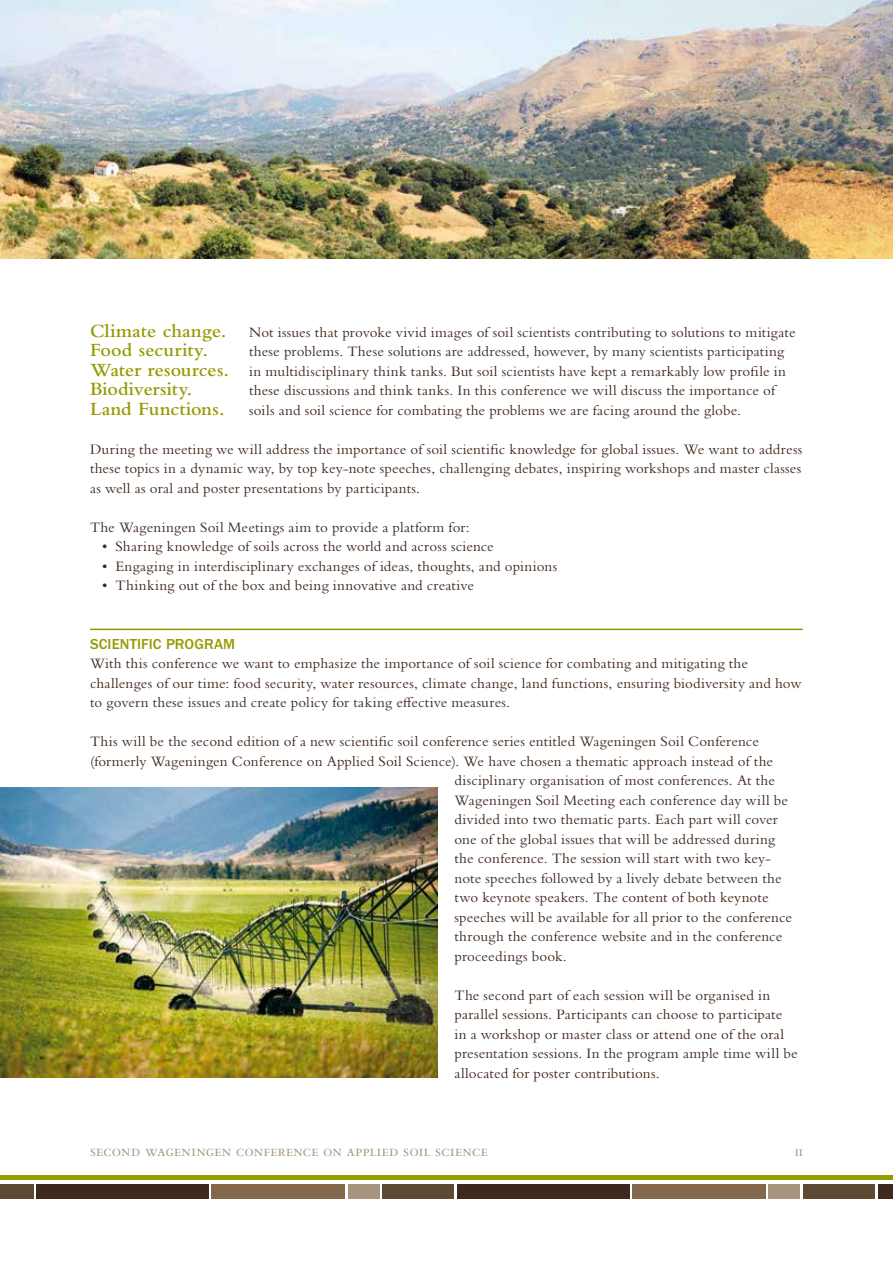
<style>
.page{position:relative;width:893px;height:1263px;background:#fff}
.page>*{position:absolute;margin:0;border:0;box-sizing:border-box;transform-origin:0 0}
.t1{font:600 19.5px/19.5px "Bembo Std";color:#959a00}
.t2{font:16.5px "Bembo Std";letter-spacing:.015em;color:#a8947e}
.t3{font:15px/19.5px "Bembo Std";letter-spacing:.005em;color:#3f291e}
.t4{font:500 15px "ITC Franklin Gothic Std";letter-spacing:.005em;color:#959a00}
.t5{font:15px "Bembo Std";color:#a8947e}
</style>
<div class="page">
<div style="left:457px;top:1184px;width:172px;height:15px;background:#3f291e"></div>
<div style="left:632px;top:1184px;width:134px;height:15px;background:#83684b"></div>
<div style="left:769px;top:1184px;width:31px;height:15px;background:#a8947e"></div>
<div style="left:803px;top:1184px;width:72px;height:15px;background:#5e4932"></div>
<div style="left:0;top:1175px;width:893px;height:5px;background:#959a00"></div>
<div style="left:878px;top:1184px;width:15px;height:15px;background:#3f291e"></div>
<div style="left:36px;top:1184px;width:173px;height:15px;background:#3f291e"></div>
<div style="left:212px;top:1184px;width:133px;height:15px;background:#83684b"></div>
<div style="left:348px;top:1184px;width:31px;height:15px;background:#a8947e"></div>
<div style="left:382px;top:1184px;width:72px;height:15px;background:#5e4932"></div>
<div style="left:0;top:1184px;width:33px;height:15px;background:#5e4932"></div>
<img style="left:0;top:788px;width:437px;height:290px">
<hr style="left:90px;top:629px;width:713px;height:1px;background:#959a00">
<img style="left:0;top:0;width:893px;height:259px">
<h1 class="t1" style="left:90px;top:321px;width:141px">Climate change.<br>Food security.<br>Water resources.<br>Biodiversity.<br>Land Functions.</h1>
<p class="t3" style="left:249px;top:322px;width:548px">Not issues that provoke vivid images of soil scientists contributing to solutions to mitigate these problems. These solutions are addressed, however, by many scientists participating in multidisciplinary think tanks. But soil scientists have kept a remarkably low profile in these discussions and think tanks. In this conference we will discuss the importance of soils and soil science for combating the problems we are facing around the globe.</p>
<p class="t3" style="left:90px;top:439px;width:714px;text-align:justify">During the meeting we will address the importance of soil scientific knowledge for global issues. We want to address these topics in a dynamic way, by top key-note speeches, challenging debates, inspiring workshops and master classes as well as oral and poster presentations by participants.</p>
<p class="t3" style="left:90px;top:517px;width:381px">The Wageningen Soil Meetings aim to provide a platform for:</p>
<p class="t3" style="left:102px;top:537px;width:393px">• Sharing knowledge of soils across the world and across science</p>
<p class="t3" style="left:102px;top:556px;width:457px">• Engaging in interdisciplinary exchanges of ideas, thoughts, and opinions</p>
<p class="t3" style="left:102px;top:576px;width:374px">• Thinking out of the box and being innovative and creative</p>
<p class="t4" style="left:90px;top:635px;width:147px">SCIENTIFIC PROGRAM</p>
<p class="t3" style="left:90px;top:654px;width:713px">With this conference we want to emphasize the importance of soil science for combating and mitigating the challenges of our time: food security, water resources, climate change, land functions, ensuring biodiversity and how to govern these issues and create policy for taking effective measures.</p>
<p class="t3" style="left:90px;top:732px;width:670px">This will be the second edition of a new scientific soil conference series entitled Wageningen Soil Conference</p>
<p class="t3" style="left:90px;top:751px;width:684px">(formerly Wageningen Conference on Applied Soil Science). We have chosen a thematic approach instead of the</p>
<p class="t3" style="left:454px;top:771px;width:322px">disciplinary organisation of most conferences. At the</p>
<p class="t3" style="left:454px;top:790px;width:335px">Wageningen Soil Meeting each conference day will be</p>
<p class="t3" style="left:454px;top:810px;width:325px">divided into two thematic parts. Each part will cover</p>
<p class="t3" style="left:454px;top:829px;width:322px">one of the global issues that will be addressed during</p>
<p class="t3" style="left:454px;top:849px;width:318px">the conference. The session will start with two key-</p>
<p class="t3" style="left:454px;top:868px;width:329px">note speeches followed by a lively debate between the</p>
<p class="t3" style="left:454px;top:888px;width:316px">two keynote speakers. The content of both keynote</p>
<p class="t3" style="left:454px;top:907px;width:339px">speeches will be available for all prior to the conference</p>
<p class="t3" style="left:454px;top:927px;width:329px">through the conference website and in the conference</p>
<p class="t3" style="left:454px;top:946px;width:114px">proceedings book.</p>
<p class="t3" style="left:454px;top:985px;width:345px">The second part of each session will be organised in parallel sessions. Participants can choose to participate in a workshop or master class or attend one of the oral presentation sessions. In the program ample time will be allocated for poster contributions.</p>
<p class="t2" style="left:90px;top:1141px;width:399px">second wageningen conference on applied soil science</p>
<p class="t5" style="left:795px;top:1142px;width:10px">ii</p>
</div>
